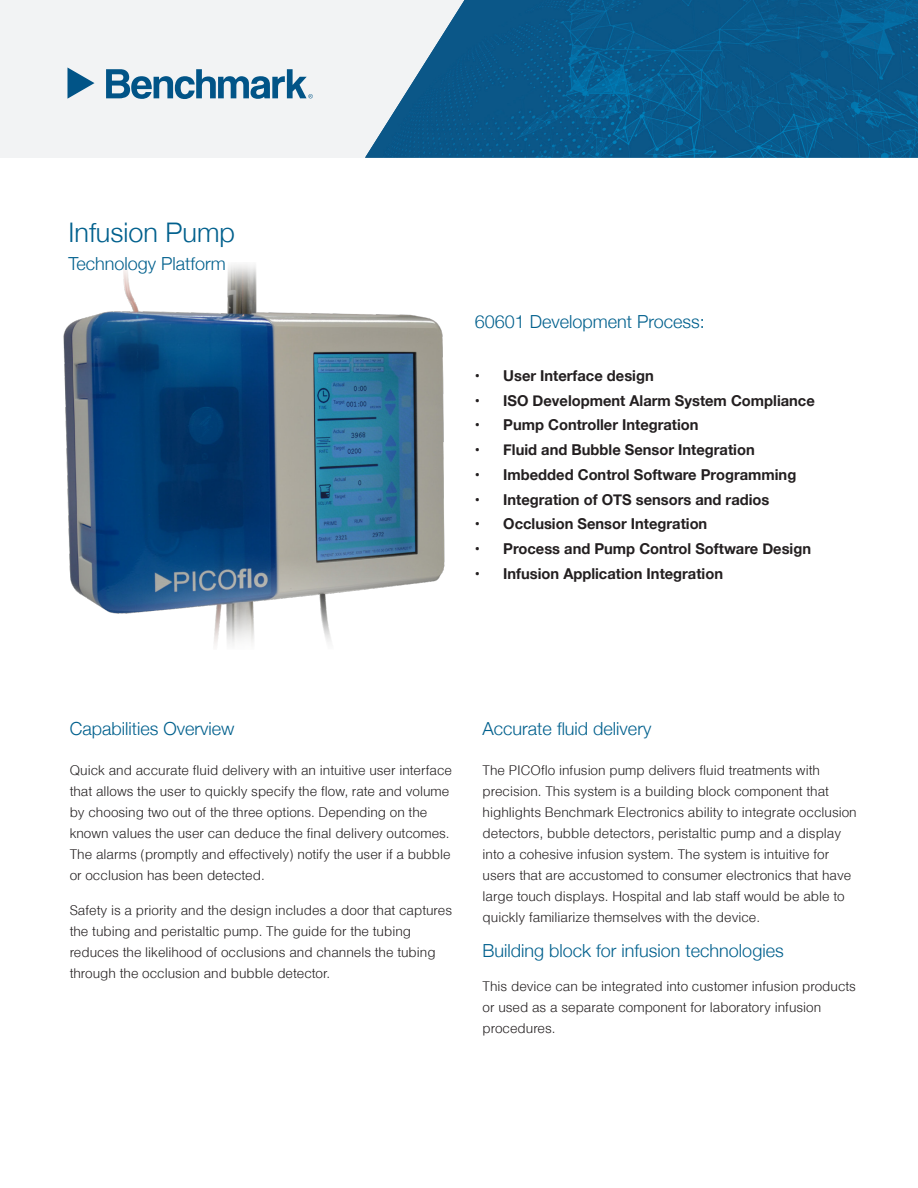
<style>
.page{position:relative;width:918px;height:1188px;background:#fff}
.page>*{position:absolute;margin:0;border:0;box-sizing:border-box;transform-origin:0 0}
.Subhead_-_Blue{font:300 27px "Helvetica Neue";color:#01608d}
.Body_Copy_Copy{font:300 18px "Helvetica Neue";color:#01608d}
.Body_Copy_Copy-2{font:700 15px "Helvetica Neue";color:#231f20}
.Body_Copy_Copy-3{font:300 13.5px/21px "Helvetica";color:#231f20}
</style>
<div class="page">
<div style="left:0;top:0;width:562px;height:158px;background:#f2f3f4"></div>
<img style="left:365px;top:0;width:553px;height:158px">
<svg style="left:68px;top:68px;width:26px;height:31px"></svg>
<svg style="left:106px;top:69px;width:207px;height:30px"></svg>
<img style="left:63px;top:264px;width:382px;height:381px">
<p class="Subhead_-_Blue" style="left:69px;top:211px;width:168px">Infusion Pump</p>
<p class="Body_Copy_Copy" style="left:69px;top:249px;width:159px">Technology Platform</p>
<p class="Body_Copy_Copy" style="left:475px;top:307px;width:232px">60601 Development Process:</p>
<p class="Body_Copy_Copy-2" style="left:475px;top:364px;width:181px">• User Interface design</p>
<p class="Body_Copy_Copy-2" style="left:475px;top:388px;width:342px">• ISO Development Alarm System Compliance</p>
<p class="Body_Copy_Copy-2" style="left:475px;top:413px;width:225px">• Pump Controller Integration</p>
<p class="Body_Copy_Copy-2" style="left:475px;top:438px;width:282px">• Fluid and Bubble Sensor Integration</p>
<p class="Body_Copy_Copy-2" style="left:475px;top:463px;width:323px">• Imbedded Control Software Programming</p>
<p class="Body_Copy_Copy-2" style="left:475px;top:487px;width:296px">• Integration of OTS sensors and radios</p>
<p class="Body_Copy_Copy-2" style="left:475px;top:512px;width:234px">• Occlusion Sensor Integration</p>
<p class="Body_Copy_Copy-2" style="left:475px;top:537px;width:338px">• Process and Pump Control Software Design</p>
<p class="Body_Copy_Copy-2" style="left:475px;top:562px;width:250px">• Infusion Application Integration</p>
<p class="Body_Copy_Copy" style="left:70px;top:714px;width:166px">Capabilities Overview</p>
<p class="Body_Copy_Copy-3" style="left:70px;top:760px;width:384px">Quick and accurate fluid delivery with an intuitive user interface that allows the user to quickly specify the flow, rate and volume by choosing two out of the three options. Depending on the known values the user can deduce the final delivery outcomes.<br>The alarms (promptly and effectively) notify the user if a bubble or occlusion has been detected.</p>
<p class="Body_Copy_Copy-3" style="left:70px;top:899px;width:384px">Safety is a priority and the design includes a door that captures the tubing and peristaltic pump. The guide for the tubing reduces the likelihood of occlusions and channels the tubing through the occlusion and bubble detector.</p>
<p class="Body_Copy_Copy" style="left:483px;top:714px;width:170px">Accurate fluid delivery</p>
<p class="Body_Copy_Copy-3" style="left:483px;top:760px;width:376px">The PICOflo infusion pump delivers fluid treatments with precision. This system is a building block component that highlights Benchmark Electronics ability to integrate occlusion detectors, bubble detectors, peristaltic pump and a display into a cohesive infusion system. The system is intuitive for users that are accustomed to consumer electronics that have large touch displays. Hospital and lab staff would be able to quickly familiarize themselves with the device.</p>
<p class="Body_Copy_Copy" style="left:483px;top:936px;width:303px">Building block for infusion technologies</p>
<p class="Body_Copy_Copy-3" style="left:483px;top:976px;width:375px">This device can be integrated into customer infusion products or used as a separate component for laboratory infusion procedures.</p>
</div>
